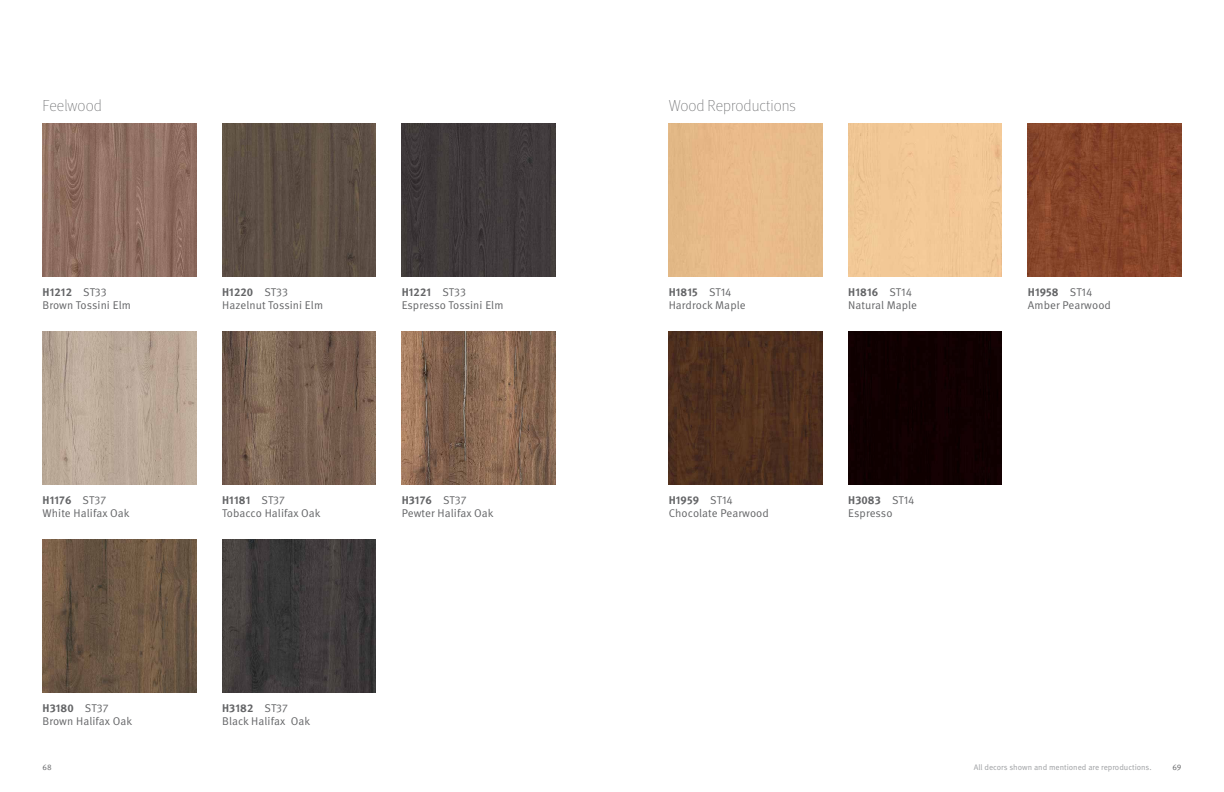
<style>
.page{position:relative;width:1224px;height:792px;background:#fff}
.page>*{position:absolute;margin:0;border:0;box-sizing:border-box;transform-origin:0 0}
.t1{font:100 16px "Meta Pro";color:#636466}
.t2{font:11.2px/12.4px "Meta Pro";letter-spacing:.005em;color:#636466}
.t3{font:8px "Meta Pro";color:#9d9fa2}
.t4{font:8px "Meta Pro";color:#636466}
.s1{font-weight:700}
</style>
<div class="page">
<img style="left:43px;top:123px;width:153px;height:154px">
<img style="left:43px;top:331px;width:153px;height:154px">
<img style="left:43px;top:539px;width:153px;height:154px">
<img style="left:222px;top:123px;width:154px;height:154px">
<img style="left:222px;top:331px;width:154px;height:154px">
<img style="left:222px;top:539px;width:154px;height:154px">
<img style="left:402px;top:123px;width:153px;height:154px">
<img style="left:402px;top:331px;width:153px;height:154px">
<img style="left:669px;top:331px;width:153px;height:154px">
<div style="left:848px;top:123px;width:154px;height:154px;background:#f2c896"></div>
<img style="left:1028px;top:123px;width:153px;height:154px">
<div style="left:848px;top:331px;width:154px;height:154px;background:#100001"></div>
<h1 class="t1" style="left:43px;top:94px;width:61px">Feelwood</h1>
<h1 class="t1" style="left:669px;top:94px;width:129px">Wood Reproductions</h1>
<p class="t2" style="left:43px;top:286px;width:90px"><span class="s1">H1212</span> ST33<br>Brown Tossini Elm</p>
<p class="t2" style="left:222px;top:286px;width:103px"><span class="s1">H1220</span> ST33<br>Hazelnut Tossini Elm</p>
<p class="t2" style="left:402px;top:286px;width:103px"><span class="s1">H1221</span> ST33<br>Espresso Tossini Elm</p>
<p class="t2" style="left:669px;top:286px;width:78px"><span class="s1">H1815</span> ST14<br>Hardrock Maple</p>
<p class="t2" style="left:848px;top:286px;width:70px"><span class="s1">H1816</span> ST14<br>Natural Maple</p>
<p class="t2" style="left:1028px;top:286px;width:85px"><span class="s1">H1958</span> ST14<br>Amber Pearwood</p>
<p class="t2" style="left:43px;top:494px;width:89px"><span class="s1">H1176</span> ST37<br>White Halifax Oak</p>
<p class="t2" style="left:222px;top:494px;width:100px"><span class="s1">H1181</span> ST37<br>Tobacco Halifax Oak</p>
<p class="t2" style="left:402px;top:494px;width:93px"><span class="s1">H3176</span> ST37<br>Pewter Halifax Oak</p>
<p class="t2" style="left:669px;top:494px;width:102px"><span class="s1">H1959</span> ST14<br>Chocolate Pearwood</p>
<p class="t2" style="left:848px;top:494px;width:68px"><span class="s1">H3083</span> ST14<br>Espresso</p>
<p class="t2" style="left:43px;top:702px;width:91px"><span class="s1">H3180</span> ST37<br>Brown Halifax Oak</p>
<p class="t2" style="left:222px;top:702px;width:90px"><span class="s1">H3182</span> ST37<br>Black Halifax Oak</p>
<p class="t4" style="left:43px;top:762px;width:11px">68</p>
<p class="t3" style="left:974px;top:762px;width:179px">All decors shown and mentioned are reproductions.</p>
<p class="t4" style="left:1173px;top:762px;width:10px">69</p>
</div>
